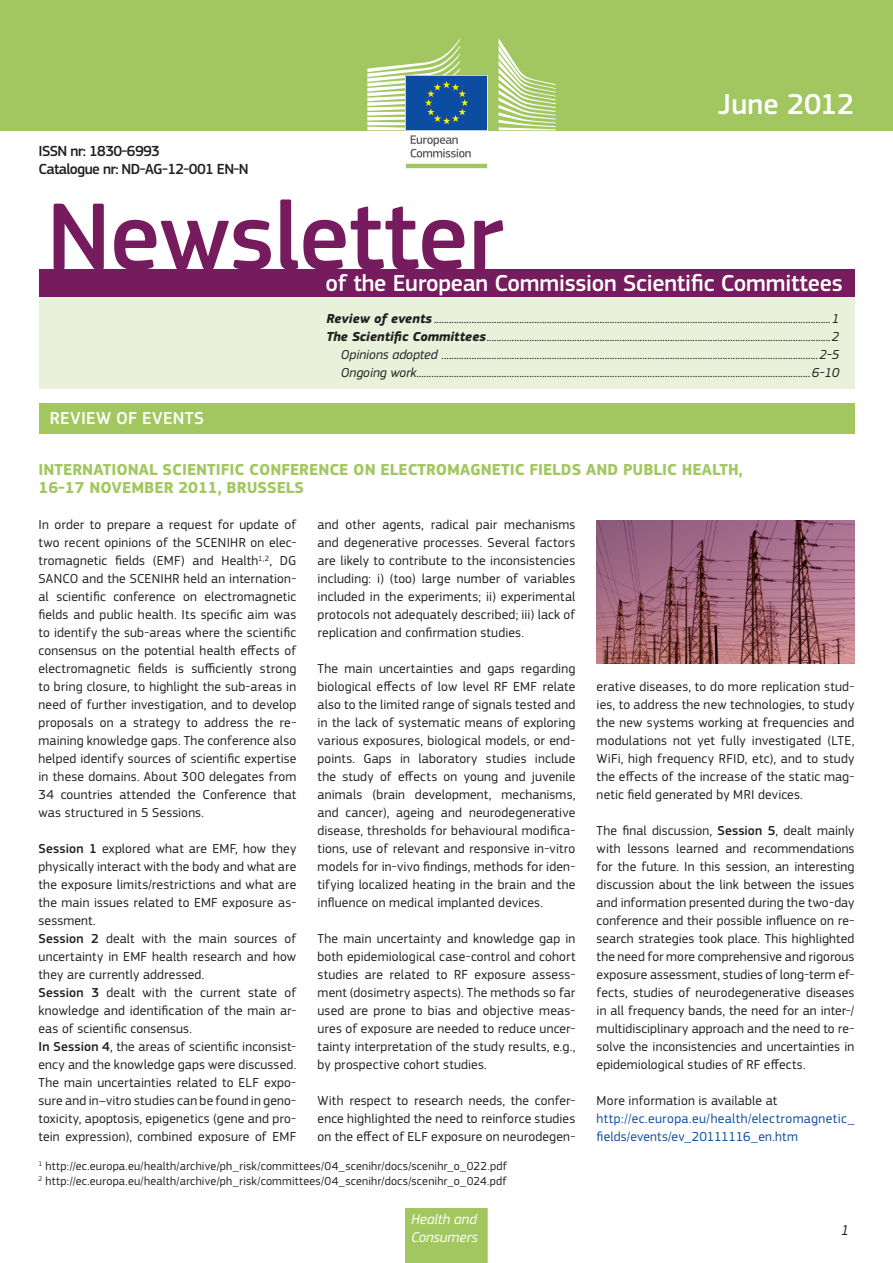
<style>
.page{position:relative;width:893px;height:1263px;background:#fff}
.page>*{position:absolute;margin:0;border:0;box-sizing:border-box;transform-origin:0 0}
.t1{font:500 99px "PF Square Sans Pro";letter-spacing:-.01em;color:#761b5e}
.t2{font:500 30px "PF Square Sans Pro";letter-spacing:-.005em;color:#fff}
.t3{font:500 24px "PF Square Sans Pro";letter-spacing:-.01em;color:#fff}
.t4{font:500 18px "PF Square Sans Pro";letter-spacing:.015em;color:#fff}
.t5{font:700 16.5px/18px "PF Square Sans Pro";color:#a3c760}
.t6{font:500 15.15px/18.3px "PF Square Sans Pro";letter-spacing:-.04em;color:#231f20}
.t7{font:italic 14.7px/17.7px "PF Square Sans Pro";color:#fff}
.t8{font:italic 14.7px "PF Square Sans Pro";color:#231f20}
.Copytext{font:13.5px/18px "PF Square Sans Pro";letter-spacing:.015em;color:#231f20;text-align:justify}
.t9{font:italic 13.5px "PF Square Sans Pro";color:#231f20}
.Copytext-2{font:13.5px/18px "PF Square Sans Pro";letter-spacing:.025em;color:#0d4da1}
.Copytext-3{font:12px "PF Square Sans Pro";letter-spacing:.02em;color:#231f20}
.s1{font-weight:700}
.s2{font-weight:500}
</style>
<div class="page">
<div style="left:0;top:0;width:893px;height:130px;background:#a3c760"></div>
<div style="left:39px;top:269px;width:815px;height:28px;background:#761b5e"></div>
<div style="left:405px;top:1208px;width:83px;height:55px;background:#a3c760"></div>
<div style="left:39px;top:297px;width:815px;height:92px;background:#eaf1db"></div>
<svg style="left:499px;top:39px;width:57px;height:91px"></svg>
<svg style="left:367px;top:38px;width:121px;height:131px"></svg>
<div style="left:410px;top:1212px;width:73px;height:46px;border:1px solid #a3c760"></div>
<img style="left:597px;top:520px;width:257px;height:143px">
<div style="left:39px;top:403px;width:815px;height:30px;background:#a3c760"></div>
<p class="t6" style="left:39px;top:142px;width:212px">ISSN nr: 1830-6993<br>Catalogue nr: ND-AG-12-001 EN-N</p>
<p class="t1" style="left:47px;top:179px;width:458px">Newsletter</p>
<p class="t2" style="left:718px;top:87px;width:138px">June 2012</p>
<p class="t3" style="left:325px;top:269px;width:519px">of the European Commission Scientific Committees</p>
<p class="t4" style="left:50px;top:408px;width:154px">Review of Events</p>
<p class="t9" style="left:326px;top:311px;width:515px"><span class="s1">Review of events</span> ..............................................................................................................................................................1</p>
<p class="t9" style="left:326px;top:329px;width:515px"><span class="s1">The Scientific Committees</span>.........................................................................................................................................2</p>
<p class="t9" style="left:341px;top:347px;width:500px">Opinions adopted ......................................................................................................................................................2-5</p>
<p class="t9" style="left:341px;top:365px;width:500px">Ongoing work.............................................................................................................................................................6-10</p>
<p class="t5" style="left:39px;top:461px;width:706px">INTERNATIONAL SCIENTIFIC CONFERENCE ON ELECTROMAGNETIC FIELDS AND PUBLIC HEALTH,<br>16-17 NOVEMBER 2011, BRUSSELS</p>
<p class="Copytext" style="left:39px;top:516px;width:259px">In order to prepare a request for update of two recent opinions of the SCENIHR on elec&shy;tromagnetic fields (EMF) and Health<sup>1,2</sup>, DG SANCO and the SCENIHR held an internation&shy;al scientific conference on electromagnetic fields and public health. Its specific aim was to identify the sub-areas where the scientific consensus on the potential health effects of electromagnetic fields is sufficiently strong to bring closure, to highlight the sub-areas in need of further investigation, and to develop proposals on a strategy to address the re&shy;maining knowledge gaps. The conference also helped identify sources of scientific expertise in these domains. About 300 delegates from 34 countries attended the Conference that was structured in 5 Sessions.</p>
<p class="Copytext" style="left:39px;top:840px;width:259px"><span class="s2">Session 1</span> explored what are EMF, how they physically interact with the body and what are the exposure limits/restrictions and what are the main issues related to EMF exposure as&shy;sessment.</p>
<p class="Copytext" style="left:39px;top:930px;width:259px"><span class="s2">Session 2</span> dealt with the main sources of uncertainty in EMF health research and how they are currently addressed.</p>
<p class="Copytext" style="left:39px;top:984px;width:259px"><span class="s2">Session 3</span> dealt with the current state of knowledge and identification of the main ar&shy;eas of scientific consensus.</p>
<p class="Copytext" style="left:38px;top:1038px;width:259px"><span class="s2">In Session 4</span>, the areas of scientific inconsist&shy;ency and the knowledge gaps were discussed.<br>The main uncertainties related to ELF expo&shy;sure and in–vitro studies can be found in geno&shy;toxicity, apoptosis, epigenetics (gene and pro&shy;tein expression), combined exposure of EMF</p>
<p class="Copytext" style="left:318px;top:516px;width:259px">and other agents, radical pair mechanisms and degenerative processes. Several factors are likely to contribute to the inconsistencies including: i) (too) large number of variables included in the experiments; ii) experimental protocols not adequately described; iii) lack of replication and confirmation studies.</p>
<p class="Copytext" style="left:318px;top:660px;width:259px">The main uncertainties and gaps regarding biological effects of low level RF EMF relate also to the limited range of signals tested and in the lack of systematic means of exploring various exposures, biological models, or end&shy;points. Gaps in laboratory studies include the study of effects on young and juvenile animals (brain development, mechanisms, and cancer), ageing and neurodegenerative disease, thresholds for behavioural modifica&shy;tions, use of relevant and responsive in-vitro models for in-vivo findings, methods for iden&shy;tifying localized heating in the brain and the influence on medical implanted devices.</p>
<p class="Copytext" style="left:318px;top:929px;width:259px">The main uncertainty and knowledge gap in both epidemiological case-control and cohort studies are related to RF exposure assess&shy;ment (dosimetry aspects). The methods so far used are prone to bias and objective meas&shy;ures of exposure are needed to reduce uncer&shy;tainty interpretation of the study results, e.g., by prospective cohort studies.</p>
<p class="Copytext" style="left:318px;top:1091px;width:259px">With respect to research needs, the confer&shy;ence highlighted the need to reinforce studies on the effect of ELF exposure on neurodegen-</p>
<p class="Copytext-3" style="left:39px;top:1159px;width:470px"><sup>1</sup> http://ec.europa.eu/health/archive/ph_risk/committees/04_scenihr/docs/scenihr_o_022.pdf</p>
<p class="Copytext-3" style="left:39px;top:1174px;width:470px"><sup>2</sup> http://ec.europa.eu/health/archive/ph_risk/committees/04_scenihr/docs/scenihr_o_024.pdf</p>
<p class="t7" style="left:411px;top:1211px;width:68px">Health and<br>Consumers</p>
<p class="Copytext" style="left:597px;top:677px;width:259px">erative diseases, to do more replication stud&shy;ies, to address the new technologies, to study the new systems working at frequencies and modulations not yet fully investigated (LTE, WiFi, high frequency RFID, etc), and to study the effects of the increase of the static mag&shy;netic field generated by MRI devices.</p>
<p class="Copytext" style="left:597px;top:821px;width:259px">The final discussion, <span class="s2">Session 5</span>, dealt mainly with lessons learned and recommendations for the future. In this session, an interesting discussion about the link between the issues and information presented during the two-day conference and their possible influence on re&shy;search strategies took place. This highlighted the need for more comprehensive and rigorous exposure assessment, studies of long-term ef&shy;fects, studies of neurodegenerative diseases in all frequency bands, the need for an inter-/ multidisciplinary approach and the need to re&shy;solve the inconsistencies and uncertainties in epidemiological studies of RF effects.</p>
<p class="Copytext" style="left:597px;top:1091px;width:182px">More information is available at</p>
<p class="Copytext-2" style="left:597px;top:1109px;width:259px">http://ec.europa.eu/health/electromagnetic_ fields/events/ev_20111116_en.htm</p>
<p class="t8" style="left:841px;top:1221px;width:10px">1</p>
</div>
